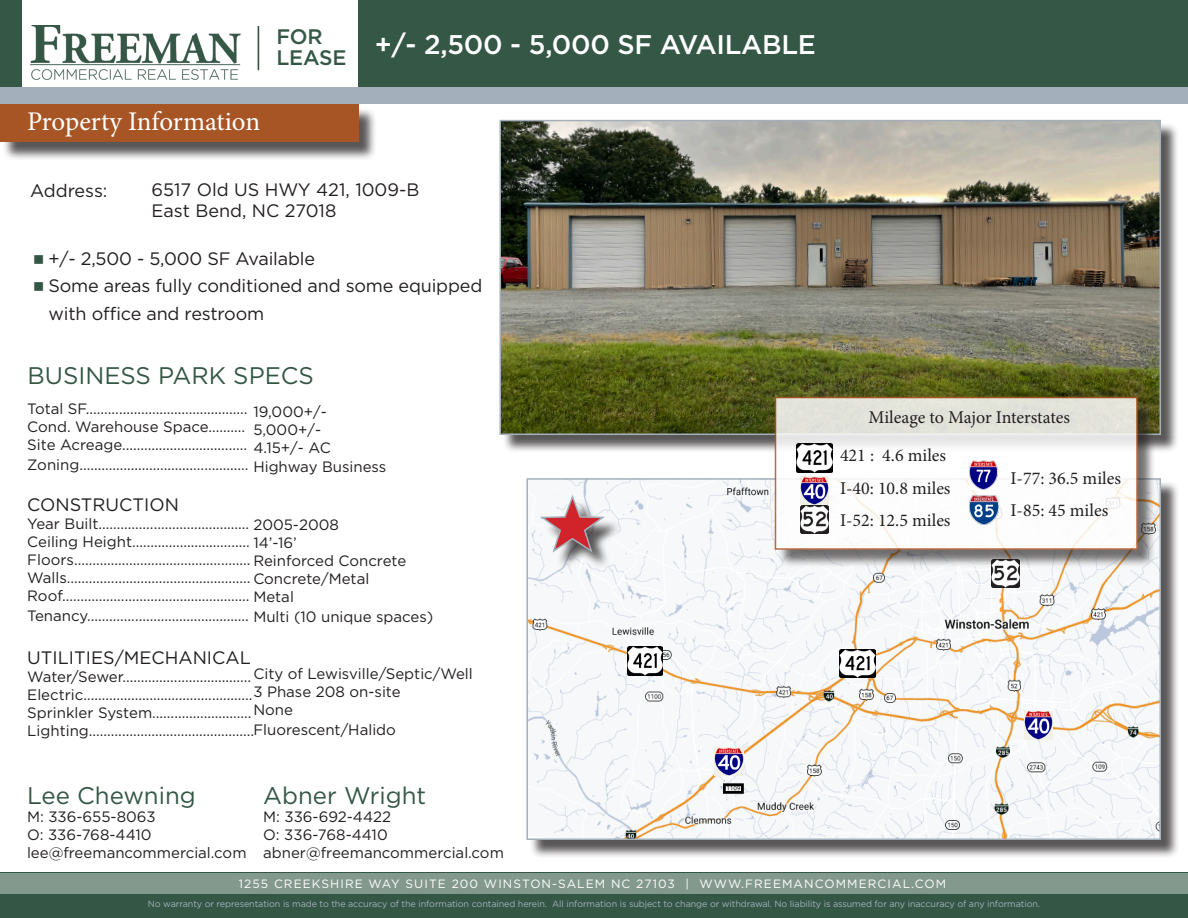
<style>
.page{position:relative;width:1188px;height:918px;background:#fff}
.page>*{position:absolute;margin:0;border:0;box-sizing:border-box;transform-origin:0 0}
.t1{font:500 27px "Gotham";letter-spacing:-.01em;color:#fff}
.t2{font:27px "Minion Pro";letter-spacing:-.005em;color:#fff}
.t3{font:24px "Gotham";color:#345745}
.t4{font:500 21px "Gotham";letter-spacing:-.01em;color:#355746}
.t5{font:18px/21.6px "Gotham";letter-spacing:-.01em;color:#231f20}
.t6{font:18px "Minion Pro";color:#231f20}
.t7{font:15px/18px "Gotham";color:#231f20}
.t8{font:12px "Gotham";letter-spacing:.09em;color:#fff}
.t9{font:9px "Gotham";letter-spacing:-.01em;color:#a3b0bb}
.s1{color:#345745}
</style>
<div class="page">
<div style="left:502px;top:122px;width:677px;height:332px;background:#231f20;opacity:.75"></div>
<img style="left:503px;top:123px;width:655px;height:309px">
<div style="left:500px;top:120px;width:661px;height:315px;border:2px solid #a3b0ba"></div>
<div style="left:359px;top:0;width:829px;height:97px;background:#355746"></div>
<div style="left:0;top:0;width:21px;height:90px;background:#355746"></div>
<div style="left:0;top:88px;width:1188px;height:16px;background:#a3b0bb"></div>
<div style="left:2px;top:107px;width:376px;height:54px;background:#231f20;opacity:.75"></div>
<div style="left:0;top:105px;width:359px;height:37px;background:#a75525"></div>
<div style="left:529px;top:480px;width:650px;height:378px;background:#231f20;opacity:.75"></div>
<img style="left:529px;top:481px;width:629px;height:356px">
<div style="left:526px;top:478px;width:635px;height:362px;border:2px solid #a3b0ba"></div>
<div style="left:544px;top:499px;width:78px;height:71px;background:#231f20;opacity:.75"></div>
<svg style="left:538px;top:495px;width:69px;height:59px"></svg>
<div style="left:777px;top:399px;width:380px;height:170px;background:#231f20;opacity:.75"></div>
<svg style="left:775px;top:397px;width:363px;height:153px"></svg>
<img style="left:715px;top:747px;width:28px;height:29px">
<img style="left:839px;top:650px;width:36px;height:28px">
<img style="left:992px;top:560px;width:28px;height:28px">
<img style="left:1025px;top:711px;width:28px;height:28px">
<img style="left:627px;top:647px;width:36px;height:28px">
<img style="left:800px;top:476px;width:29px;height:58px">
<img style="left:797px;top:444px;width:35px;height:28px">
<img style="left:970px;top:496px;width:28px;height:28px">
<img style="left:969px;top:461px;width:28px;height:28px">
<div style="left:0;top:872px;width:1188px;height:46px;background:#345745"></div>
<div style="left:0;top:873px;width:1188px;height:21px;background:#84998e"></div>
<img style="left:30px;top:25px;width:211px;height:55px">
<hr style="left:258px;top:26px;width:1px;height:44px;background:#345745">
<p class="t2" style="left:27px;top:104px;width:235px">Property Information</p>
<p class="t4" style="left:276px;top:23px;width:48px">FOR</p>
<p class="t4" style="left:276px;top:44px;width:72px">LEASE</p>
<p class="t1" style="left:375px;top:27px;width:443px">+/- 2,500 - 5,000 SF AVAILABLE</p>
<p class="t5" style="left:30px;top:180px;width:79px">Address:</p>
<p class="t5" style="left:152px;top:178px;width:270px">6517 Old US HWY 421, 1009-B<br>East Bend, NC 27018</p>
<p class="t5" style="left:33px;top:247px;width:284px"><span class="s1">■</span> +/- 2,500 - 5,000 SF Available</p>
<p class="t5" style="left:49px;top:272px;width:435px;line-height:27.6px;text-indent:-16px"><span class="s1">■</span> Some areas fully conditioned and some equipped with office and restroom</p>
<p class="t3" style="left:28px;top:360px;width:288px">BUSINESS PARK SPECS</p>
<p class="t7" style="left:27px;top:399px;width:222px">Total SF............................................</p>
<p class="t7" style="left:27px;top:417px;width:219px">Cond. Warehouse Space..........</p>
<p class="t7" style="left:27px;top:435px;width:221px">Site Acreage..................................</p>
<p class="t7" style="left:27px;top:455px;width:223px">Zoning..............................................</p>
<p class="t5" style="left:27px;top:494px;width:153px">CONSTRUCTION</p>
<p class="t7" style="left:27px;top:515px;width:313px">Year Built......................................... 2005-2008</p>
<p class="t7" style="left:27px;top:533px;width:271px">Ceiling Height................................ 14’-16’</p>
<p class="t7" style="left:27px;top:551px;width:381px">Floors................................................ Reinforced Concrete</p>
<p class="t7" style="left:27px;top:569px;width:344px">Walls.................................................. Concrete/Metal</p>
<p class="t7" style="left:27px;top:587px;width:268px">Roof................................................... Metal</p>
<p class="t7" style="left:27px;top:606px;width:407px">Tenancy............................................ Multi (10 unique spaces)</p>
<p class="t5" style="left:27px;top:647px;width:225px">UTILITIES/MECHANICAL</p>
<p class="t7" style="left:27px;top:668px;width:225px">Water/Sewer...................................</p>
<p class="t7" style="left:27px;top:686px;width:227px">Electric..............................................</p>
<p class="t7" style="left:27px;top:704px;width:226px">Sprinkler System...........................</p>
<p class="t7" style="left:27px;top:722px;width:370px">Lighting.............................................Fluorescent/Halido</p>
<p class="t7" style="left:253px;top:402px;width:75px">19,000+/-</p>
<p class="t7" style="left:253px;top:420px;width:69px">5,000+/-</p>
<p class="t7" style="left:253px;top:437px;width:135px;line-height:19.8px">4.15+/- AC<br>Highway Business</p>
<p class="t7" style="left:253px;top:665px;width:221px">City of Lewisville/Septic/Well</p>
<p class="t7" style="left:253px;top:683px;width:149px">3 Phase 208 on-site</p>
<p class="t7" style="left:253px;top:701px;width:41px">None</p>
<p class="t3" style="left:27px;top:780px;width:170px">Lee Chewning</p>
<p class="t7" style="left:27px;top:808px;width:221px">M: 336-655-8063<br>O: 336-768-4410 lee@freemancommercial.com</p>
<p class="t3" style="left:263px;top:780px;width:164px">Abner Wright</p>
<p class="t7" style="left:263px;top:807px;width:129px">M: 336-692-4422</p>
<p class="t7" style="left:263px;top:825px;width:242px">O: 336-768-4410 abner@freemancommercial.com</p>
<p class="t6" style="left:868px;top:406px;width:203px">Mileage to Major Interstates</p>
<p class="t6" style="left:840px;top:443px;width:108px">421 : 4.6 miles</p>
<p class="t6" style="left:840px;top:476px;width:112px">I-40: 10.8 miles</p>
<p class="t6" style="left:840px;top:508px;width:112px">I-52: 12.5 miles</p>
<p class="t6" style="left:1011px;top:466px;width:112px">I-77: 36.5 miles</p>
<p class="t6" style="left:1011px;top:498px;width:99px">I-85: 45 miles</p>
<p class="t8" style="left:239px;top:876px;width:709px">1255 CREEKSHIRE WAY SUITE 200 WINSTON-SALEM NC 27103 | WWW.FREEMANCOMMERCIAL.COM</p>
<p class="t9" style="left:148px;top:898px;width:894px">No warranty or representation is made to the accuracy of the information contained herein. All information is subject to change or withdrawal. No liability is assumed for any inaccuracy of any information.</p>
</div>
